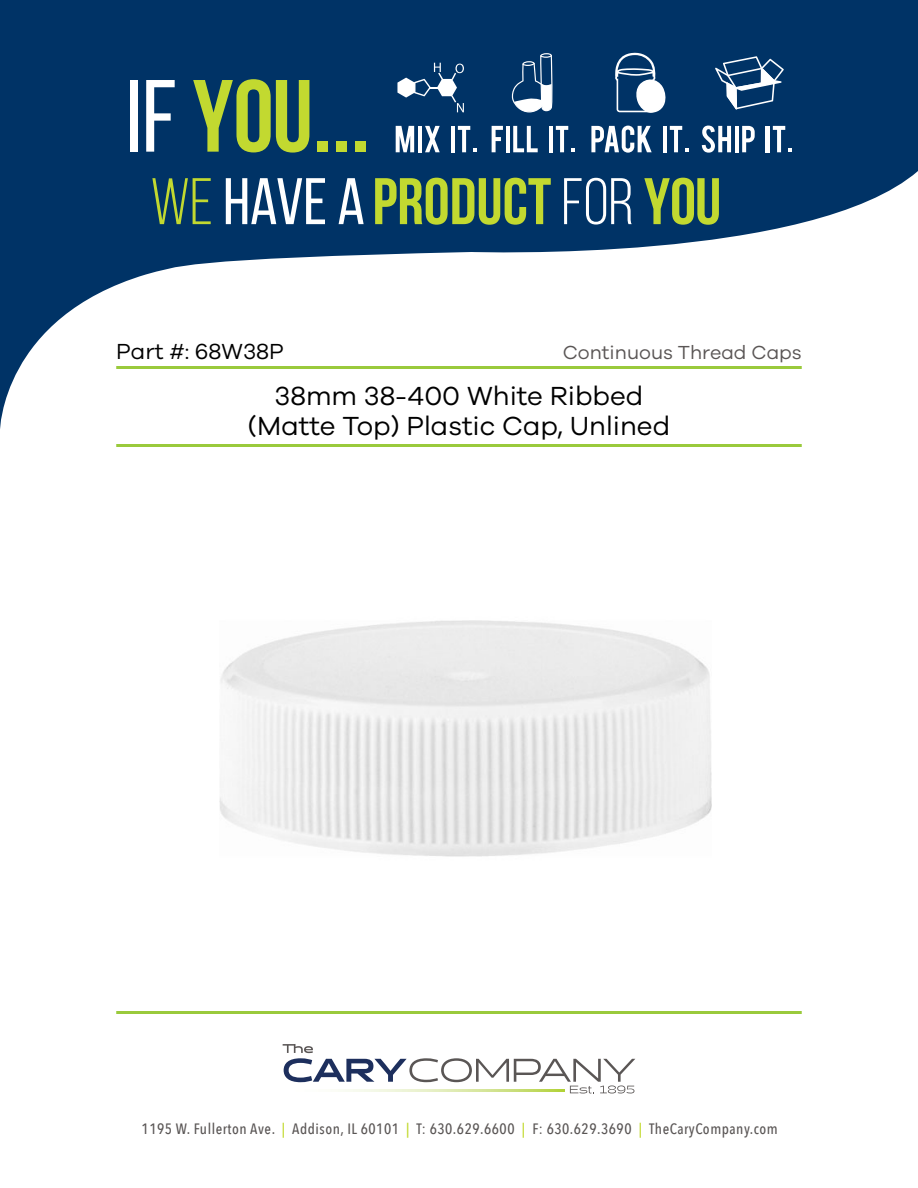
<style>
.page{position:relative;width:918px;height:1188px;background:#fff}
.page>*{position:absolute;margin:0;border:0;box-sizing:border-box;transform-origin:0 0}
.t1{font:27px/30px "Galano Grotesque";color:#000;text-align:center}
.t2{font:22.5px "Galano Grotesque";color:#000}
.t3{font:19.5px "Galano Grotesque";color:#5a5655}
.t4{font:500 15px "Avenir Next Condensed";letter-spacing:.035em;color:#5a5655}
.s1{color:#c2d930}
</style>
<div class="page">
<svg style="left:0;top:0;width:918px;height:429px;fill:#036"></svg>
<div style="left:130px;top:80px;width:8px;height:72px;background:#fff"></div>
<svg style="left:146px;top:80px;width:29px;height:72px"></svg>
<svg style="left:193px;top:79px;width:116px;height:74px;background:#648949"></svg>
<div style="left:317px;top:141px;width:11px;height:11px;background:#c2d930"></div>
<div style="left:336px;top:141px;width:11px;height:11px;background:#c2d930"></div>
<div style="left:355px;top:141px;width:11px;height:11px;background:#c2d930"></div>
<svg style="left:152px;top:178px;width:59px;height:46px;background:#356056"></svg>
<svg style="left:226px;top:178px;width:99px;height:46px"></svg>
<svg style="left:339px;top:178px;width:25px;height:46px"></svg>
<svg style="left:375px;top:178px;width:176px;height:47px;background:#688b48"></svg>
<svg style="left:564px;top:178px;width:68px;height:47px"></svg>
<svg style="left:644px;top:178px;width:75px;height:47px;background:#668a49"></svg>
<svg style="left:614px;top:52px;width:52px;height:61px"></svg>
<svg style="left:397px;top:63px;width:67px;height:49px"></svg>
<svg style="left:715px;top:56px;width:69px;height:53px"></svg>
<svg style="left:511px;top:53px;width:42px;height:60px"></svg>
<svg style="left:396px;top:126px;width:18px;height:26px"></svg>
<hr style="left:418px;top:126px;width:4px;height:26px;background:#fff">
<svg style="left:425px;top:126px;width:15px;height:26px"></svg>
<hr style="left:451px;top:126px;width:4px;height:26px;background:#fff">
<svg style="left:458px;top:126px;width:19px;height:26px"></svg>
<svg style="left:492px;top:126px;width:11px;height:26px"></svg>
<hr style="left:506px;top:126px;width:4px;height:26px;background:#fff">
<svg style="left:513px;top:126px;width:25px;height:26px"></svg>
<hr style="left:549px;top:126px;width:4px;height:26px;background:#fff">
<svg style="left:556px;top:126px;width:19px;height:26px"></svg>
<svg style="left:591px;top:126px;width:61px;height:27px"></svg>
<hr style="left:663px;top:126px;width:4px;height:26px;background:#fff">
<svg style="left:670px;top:126px;width:19px;height:26px"></svg>
<svg style="left:702px;top:126px;width:29px;height:27px"></svg>
<hr style="left:735px;top:126px;width:4px;height:26px;background:#fff">
<svg style="left:742px;top:126px;width:13px;height:26px"></svg>
<hr style="left:766px;top:126px;width:4px;height:26px;background:#fff">
<svg style="left:773px;top:126px;width:19px;height:26px"></svg>
<hr style="left:116px;top:366px;width:686px;height:3px;background:#9aca3c">
<hr style="left:116px;top:444px;width:686px;height:3px;background:#9aca3c">
<hr style="left:116px;top:1011px;width:686px;height:3px;background:#9aca3c">
<svg style="left:283px;top:1044px;width:352px;height:50px"></svg>
<img style="left:284px;top:1089px;width:281px;height:2px">
<img style="left:219px;top:620px;width:492px;height:237px">
<h2 class="t2" style="left:116px;top:337px;width:169px">Part #: 68W38P</h2>
<h3 class="t3" style="left:563px;top:340px;width:240px">Continuous Thread Caps</h3>
<h1 class="t1" style="left:248px;top:380px;width:424px">38mm 38-400 White Ribbed (Matte Top) Plastic Cap, Unlined</h1>
<p class="t4" style="left:142px;top:1120px;width:638px">1195 W. Fullerton Ave. <span class="s1">|</span> Addison, IL 60101 <span class="s1">|</span> T: 630.629.6600 <span class="s1">|</span> F: 630.629.3690 <span class="s1">|</span> TheCaryCompany.com</p>
</div>
